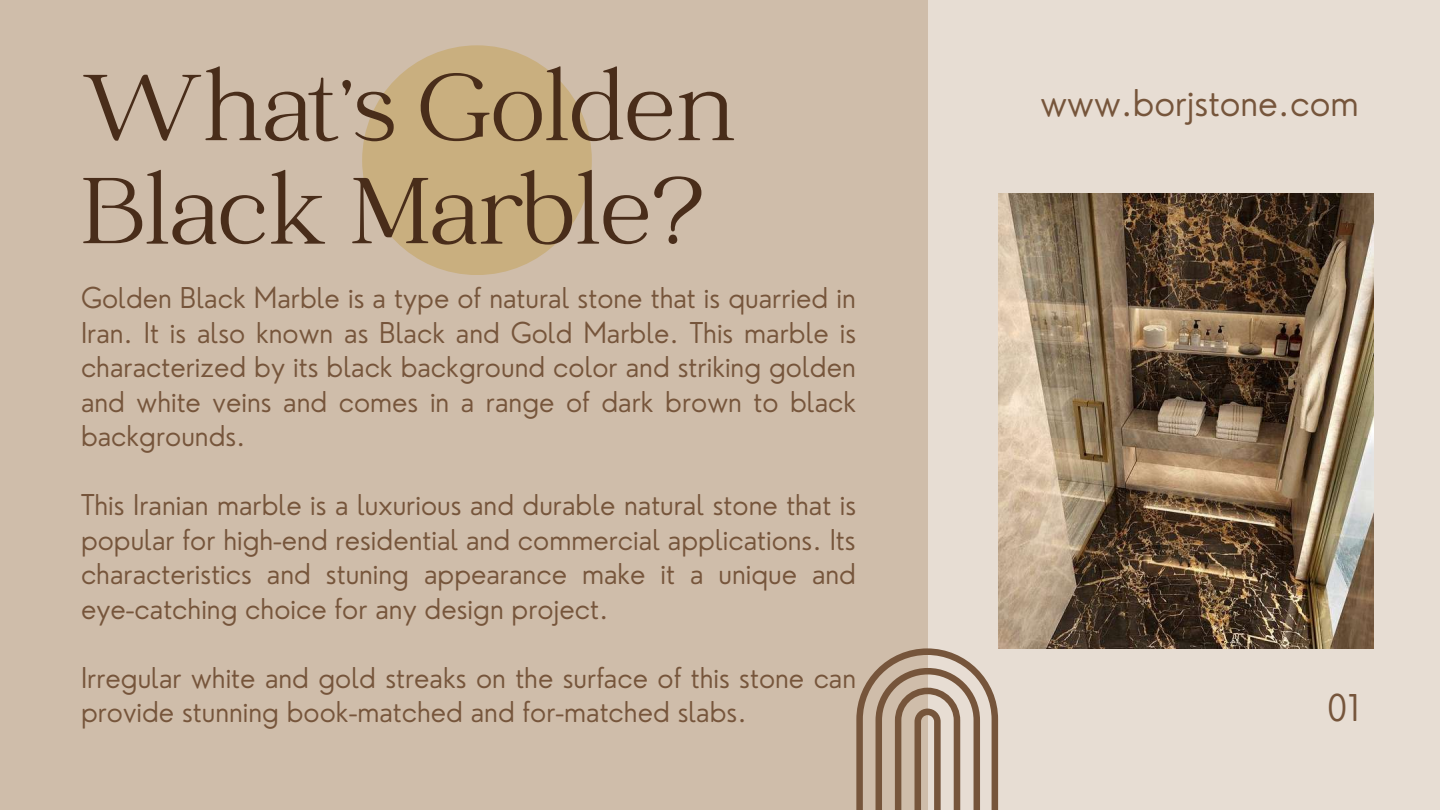
<style>
.page{position:relative;width:1440px;height:810px;background:#e7ddd3}
.page>*{position:absolute;margin:0;border:0;box-sizing:border-box;transform-origin:0 0}
.t1{font:104px/103.5px "Catchy Mager";color:#492d1a}
.t2{font:300 36px "Nourd";color:#76553b}
.t3{font:300 28px/34.5px "Nourd";color:#76553b;text-align:justify}
</style>
<div class="page">
<div style="left:0;top:0;width:927px;height:810px;background:#cfbdaa"></div>
<svg style="left:856px;top:648px;width:142px;height:162px"></svg>
<div style="left:362px;top:45px;width:230px;height:230px;background:#c9af7f;border-radius:50%"></div>
<img style="left:998px;top:194px;width:375px;height:454px">
<h1 class="t1" style="left:81px;top:64px;width:657px">What’s Golden<br>Black Marble?</h1>
<p class="t3" style="left:81px;top:281px;width:777px">Golden Black Marble is a type of natural stone that is quarried in Iran. It is also known as Black and Gold Marble. This marble is characterized by its black background color and striking golden and white veins and comes in a range of dark brown to black backgrounds.</p>
<p class="t3" style="left:81px;top:488px;width:777px">This Iranian marble is a luxurious and durable natural stone that is popular for high-end residential and commercial applications. Its characteristics and stuning appearance make it a unique and eye-catching choice for any design project.</p>
<p class="t3" style="left:81px;top:660px;width:777px">Irregular white and gold streaks on the surface of this stone can provide stunning book-matched and for-matched slabs.</p>
<p class="t2" style="left:1041px;top:80px;width:320px">www.borjstone.com</p>
<p class="t2" style="left:1327px;top:685px;width:34px">01</p>
</div>
